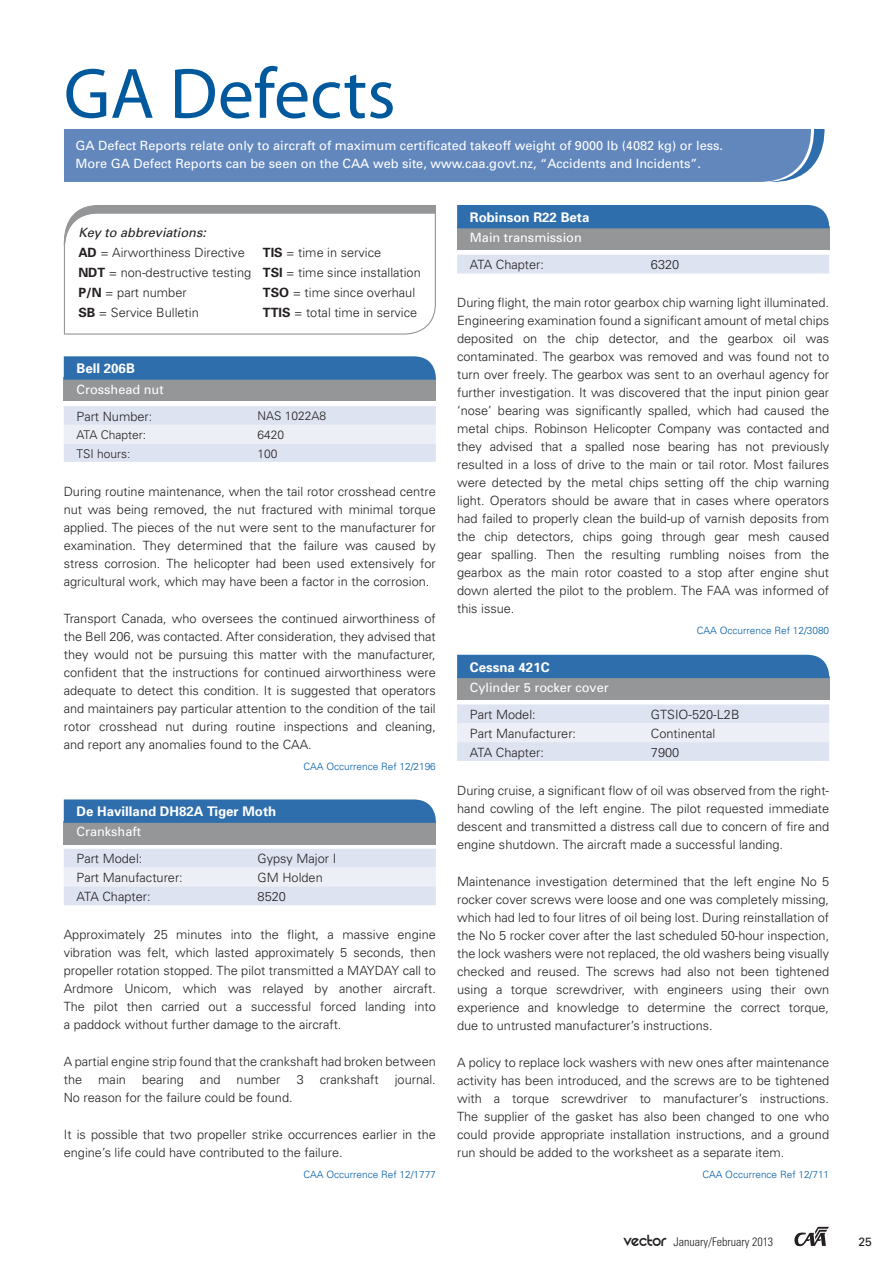
<style>
.page{position:relative;width:893px;height:1263px;background:#fff}
.page>*{position:absolute;margin:0;border:0;box-sizing:border-box;transform-origin:0 0}
.t1{font:72px "Myriad Pro";color:#00599d}
.t2{font:700 13.35px "Univers";color:#fff}
.t3{font:300 12.75px/18px "Univers";color:#231f20;text-align:justify}
.t4{font:12.75px/18px "Univers";color:#fff}
.t5{font:300 12px "Univers";color:#231f20}
.t6{font:300 condensed 12px "Univers";color:#231f20}
.t7{font:12px "Univers";color:#231f20}
.t8{font:300 10.05px "Univers";color:#005da4}
.s1{font-weight:400;font-style:italic}
.s2{font-weight:700}
.s3{font-family:"REZ";font-weight:400;font-stretch:normal;font-size:18px}
</style>
<div class="page">
<svg style="left:63px;top:247px;width:373px;height:88px"></svg>
<svg style="left:63px;top:205px;width:373px;height:42px"></svg>
<div style="left:64px;top:129px;width:761px;height:53px;background:#6287bd"></div>
<div style="left:64px;top:378px;width:372px;height:23px;background:#949698"></div>
<svg style="left:64px;top:356px;width:372px;height:24px;background:#3471ad"></svg>
<svg style="left:64px;top:406px;width:372px;height:56px;background:#e2e7f2"></svg>
<div style="left:64px;top:821px;width:372px;height:23px;background:#949698"></div>
<svg style="left:64px;top:799px;width:372px;height:24px;background:#3472ae"></svg>
<svg style="left:64px;top:849px;width:372px;height:56px;background:#e2e7f2"></svg>
<div style="left:457px;top:226px;width:372px;height:24px;background:#949698"></div>
<div style="left:457px;top:205px;width:373px;height:23px;background:#2e6eac"></div>
<div style="left:457px;top:255px;width:372px;height:18px;background:#dde3f1"></div>
<div style="left:457px;top:676px;width:372px;height:24px;background:#949698"></div>
<div style="left:457px;top:655px;width:373px;height:23px;background:#2e6eac"></div>
<svg style="left:457px;top:704px;width:372px;height:57px;background:#e2e7f2"></svg>
<svg style="left:794px;top:1227px;width:35px;height:19px"></svg>
<h1 class="t1" style="left:64px;top:54px;width:333px">GA Defects</h1>
<p class="t4" style="left:75px;top:137px;width:649px">GA Defect Reports relate only to aircraft of maximum certificated takeoff weight of 9000 lb (4082 kg) or less.<br>More GA Defect Reports can be seen on the CAA web site, www.caa.govt.nz, “Accidents and Incidents”.</p>
<p class="t3" style="left:78px;top:222px;width:168px;line-height:20.1px"><span class="s1">Key to abbreviations:<br></span><span class="s2">AD</span> = Airworthiness Directive</p>
<p class="t3" style="left:78px;top:242px;width:344px;line-height:20.1px;text-align:left;text-indent:185px"><span class="s2">TIS</span> = time in service<br><span class="s2">NDT</span> = non-destructive testing <span class="s2">TSI</span> = time since installation<br><span class="s2">P/N</span> = part number</p>
<p class="t3" style="left:263px;top:283px;width:154px"><span class="s2">TSO</span> = time since overhaul</p>
<p class="t3" style="left:78px;top:303px;width:122px"><span class="s2">SB</span> = Service Bulletin</p>
<p class="t3" style="left:263px;top:303px;width:156px"><span class="s2">TTIS</span> = total time in service</p>
<p class="t2" style="left:77px;top:360px;width:60px">Bell 206B</p>
<p class="t4" style="left:77px;top:380px;width:89px">Crosshead nut</p>
<p class="t3" style="left:77px;top:407px;width:77px">Part Number:</p>
<p class="t5" style="left:258px;top:408px;width:70px">NAS 1022A8</p>
<p class="t5" style="left:77px;top:427px;width:71px">ATA Chapter:</p>
<p class="t5" style="left:258px;top:427px;width:28px">6420</p>
<p class="t5" style="left:77px;top:446px;width:56px">TSI hours:</p>
<p class="t5" style="left:258px;top:446px;width:22px">100</p>
<p class="t3" style="left:64px;top:482px;width:374px">During routine maintenance, when the tail rotor crosshead centre nut was being removed, the nut fractured with minimal torque applied. The pieces of the nut were sent to the manufacturer for examination. They determined that the failure was caused by stress corrosion. The helicopter had been used extensively for agricultural work, which may have been a factor in the corrosion.</p>
<p class="t3" style="left:64px;top:609px;width:374px">Transport Canada, who oversees the continued airworthiness of the Bell 206, was contacted. After consideration, they advised that they would not be pursuing this matter with the manufacturer, confident that the instructions for continued airworthiness were adequate to detect this condition. It is suggested that operators and maintainers pay particular attention to the condition of the tail rotor crosshead nut during routine inspections and cleaning, and report any anomalies found to the CAA.</p>
<p class="t8" style="left:303px;top:760px;width:134px">CAA Occurrence Ref 12/2196</p>
<p class="t2" style="left:77px;top:802px;width:201px">De Havilland DH82A Tiger Moth</p>
<p class="t4" style="left:77px;top:823px;width:66px">Crankshaft</p>
<p class="t3" style="left:77px;top:849px;width:67px">Part Model:</p>
<p class="t3" style="left:258px;top:849px;width:80px">Gypsy Major I</p>
<p class="t3" style="left:77px;top:868px;width:108px">Part Manufacturer:</p>
<p class="t3" style="left:258px;top:868px;width:67px">GM Holden</p>
<p class="t3" style="left:77px;top:887px;width:76px">ATA Chapter:</p>
<p class="t3" style="left:258px;top:887px;width:30px">8520</p>
<p class="t3" style="left:64px;top:925px;width:374px">Approximately 25 minutes into the flight, a massive engine vibration was felt, which lasted approximately 5 seconds, then propeller rotation stopped. The pilot transmitted a MAYDAY call to Ardmore Unicom, which was relayed by another aircraft.<br>The pilot then carried out a successful forced landing into a paddock without further damage to the aircraft.</p>
<p class="t3" style="left:64px;top:1052px;width:374px">A partial engine strip found that the crankshaft had broken between the</p>
<p class="t3" style="left:98px;top:1070px;width:29px">main</p>
<p class="t3" style="left:142px;top:1070px;width:43px">bearing</p>
<p class="t3" style="left:200px;top:1070px;width:22px">and</p>
<p class="t3" style="left:237px;top:1070px;width:45px">number</p>
<p class="t3" style="left:297px;top:1070px;width:9px">3</p>
<p class="t3" style="left:320px;top:1070px;width:60px">crankshaft</p>
<p class="t3" style="left:395px;top:1070px;width:43px">journal.</p>
<p class="t3" style="left:64px;top:1088px;width:230px">No reason for the failure could be found.</p>
<p class="t3" style="left:64px;top:1125px;width:374px">It is possible that two propeller strike occurrences earlier in the engine’s life could have contributed to the failure.</p>
<p class="t8" style="left:303px;top:1169px;width:134px">CAA Occurrence Ref 12/1777</p>
<p class="t2" style="left:470px;top:208px;width:121px">Robinson R22 Beta</p>
<p class="t4" style="left:470px;top:229px;width:113px">Main transmission</p>
<p class="t3" style="left:470px;top:255px;width:76px">ATA Chapter:</p>
<p class="t3" style="left:651px;top:255px;width:30px">6320</p>
<p class="t3" style="left:457px;top:293px;width:374px">During flight, the main rotor gearbox chip warning light illuminated.<br>Engineering examination found a significant amount of metal chips deposited on the chip detector, and the gearbox oil was contaminated. The gearbox was removed and was found not to turn over freely. The gearbox was sent to an overhaul agency for further investigation. It was discovered that the input pinion gear ‘nose’ bearing was significantly spalled, which had caused the metal chips. Robinson Helicopter Company was contacted and they advised that a spalled nose bearing has not previously resulted in a loss of drive to the main or tail rotor. Most failures were detected by the metal chips setting off the chip warning light. Operators should be aware that in cases where operators had failed to properly clean the build-up of varnish deposits from the chip detectors, chips going through gear mesh caused gear spalling. Then the resulting rumbling noises from the gearbox as the main rotor coasted to a stop after engine shut down alerted the pilot to the problem. The FAA was informed of this issue.</p>
<p class="t8" style="left:697px;top:625px;width:134px">CAA Occurrence Ref 12/3080</p>
<p class="t2" style="left:470px;top:658px;width:81px">Cessna 421C</p>
<p class="t4" style="left:470px;top:678px;width:140px">Cylinder 5 rocker cover</p>
<p class="t3" style="left:470px;top:705px;width:67px">Part Model:</p>
<p class="t3" style="left:651px;top:705px;width:90px">GTSIO-520-L2B</p>
<p class="t3" style="left:470px;top:724px;width:108px">Part Manufacturer:</p>
<p class="t3" style="left:651px;top:724px;width:66px">Continental</p>
<p class="t3" style="left:470px;top:743px;width:76px">ATA Chapter:</p>
<p class="t3" style="left:651px;top:743px;width:30px">7900</p>
<p class="t3" style="left:457px;top:781px;width:374px">During cruise, a significant flow of oil was observed from the right&shy;hand cowling of the left engine. The pilot requested immediate descent and transmitted a distress call due to concern of fire and engine shutdown. The aircraft made a successful landing.</p>
<p class="t3" style="left:457px;top:872px;width:374px">Maintenance investigation determined that the left engine No 5 rocker cover screws were loose and one was completely missing, which had led to four litres of oil being lost. During reinstallation of the No 5 rocker cover after the last scheduled 50-hour inspection, the lock washers were not replaced, the old washers being visually checked and reused. The screws had also not been tightened using a torque screwdriver, with engineers using their own experience and knowledge to determine the correct torque, due to untrusted manufacturer’s instructions.</p>
<p class="t3" style="left:457px;top:1053px;width:374px">A policy to replace lock washers with new ones after maintenance activity has been introduced, and the screws are to be tightened with a torque screwdriver to manufacturer’s instructions.<br>The supplier of the gasket has also been changed to one who could provide appropriate installation instructions, and a ground run should be added to the worksheet as a separate item.</p>
<p class="t8" style="left:702px;top:1168px;width:128px">CAA Occurrence Ref 12/711</p>
<p class="t6" style="left:623px;top:1235px;width:151px"><span class="s3">vector</span> January/February 2013</p>
<p class="t7" style="left:858px;top:1234px;width:15px">25</p>
</div>
